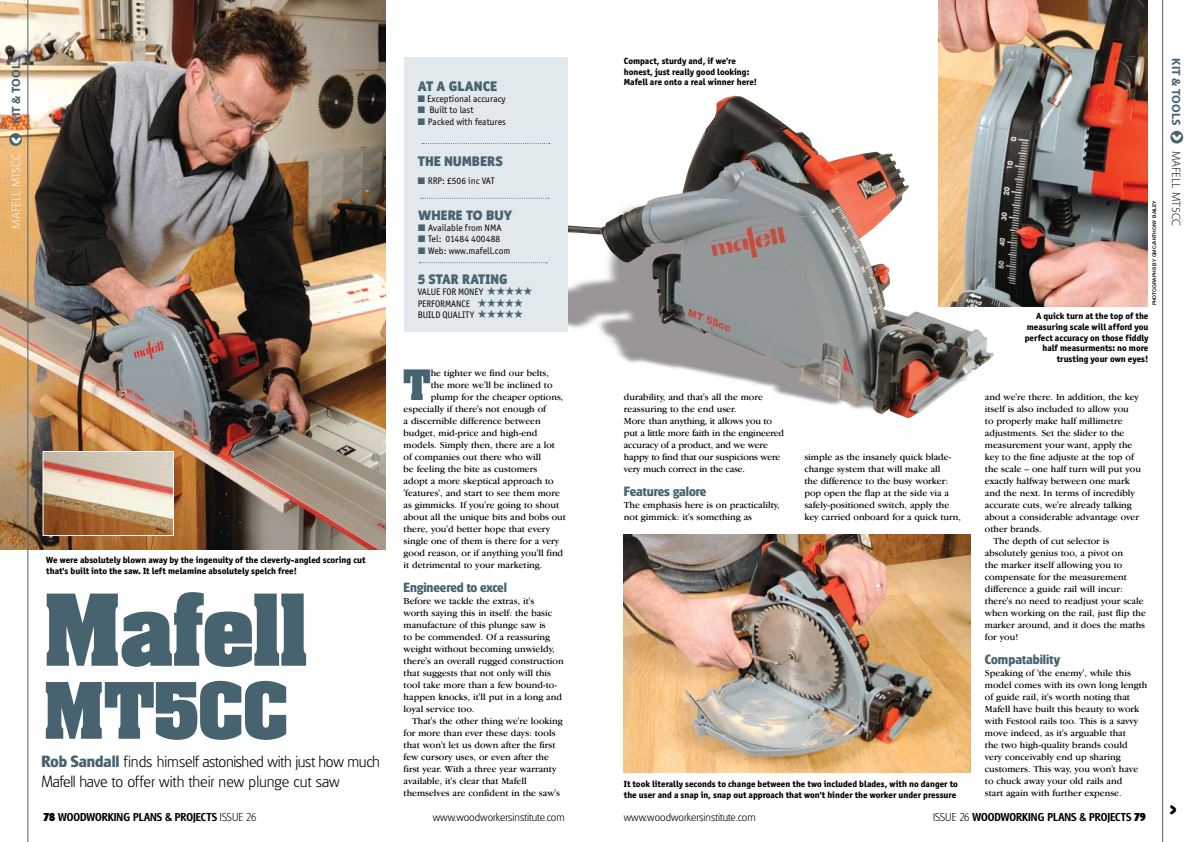
<style>
.page{position:relative;width:1191px;height:842px;background:#fff}
.page>*{position:absolute;margin:0;border:0;box-sizing:border-box;transform-origin:0 0}
.t1{font:700 84.2px "Aachen";letter-spacing:-.025em;color:#486370}
.t2{font:700 66.2px "Aachen";letter-spacing:-.01em;color:#486370}
.t3{font:700 35.7px "Aachen";color:#486370}
.t4{font:26px "VAG Rounded BT";color:#fff}
.t5{font:26px "VAG Rounded BT";color:#000}
.t6{font:300 17px/20.4px "Glasgow";letter-spacing:-.005em;color:#000}
.t7{font:700 14px "Glasgow";color:#486370}
.t8{font:900 14px "Officina San ITC";color:#486370}
.t9{font:900 14px "The Sans";color:#486370}
.t10{font:12px "Glasgow Med";color:#000}
.t11{font:300 12px "Glasgow";color:#000}
.t12{font:700 12px "Myriad Pro";color:#486370}
.t13{font:300 12px "Myriad Pro";color:#fff}
.t14{font:300 12px "Myriad Pro";color:#000}
.t15{font:9.5px/12px "Garamond IT Cby BT";color:#000}
.t16{font:9.5px/12px "Garamond IT Cby BT";letter-spacing:-.02em;color:#000}
.t17{font:9.5px/11.5px "Officina San ITC";color:#000}
.t18{font:800 9px/10.8px "Officina San ITC";color:#000}
.t19{font:500 5px "Helvetica Neue";color:#000}
.s1{color:#486370}
.s2{font-weight:700;color:#486370}
.s3{font-family:"Glasgow";font-weight:800}
.s4{font-family:"Glasgow";font-weight:300}
</style>
<div class="page">
<hr style="left:1162px;top:0;width:1px;height:842px;background:#486370">
<div style="left:1170px;top:131px;width:13px;height:13px;background:#486370;border-radius:50%"></div>
<img style="left:908px;top:306px;width:67px;height:113px">
<img style="left:0;top:0;width:386px;height:549px">
<hr style="left:27px;top:0;width:1px;height:842px;background:#486370">
<div style="left:9px;top:133px;width:13px;height:13px;background:#486370;border-radius:50%"></div>
<img style="left:45px;top:453px;width:127px;height:81px">
<div style="left:43px;top:451px;width:131px;height:85px;border:1px solid #fff"></div>
<img style="left:624px;top:535px;width:346px;height:237px">
<img style="left:938px;top:0;width:209px;height:306px">
<img style="left:547px;top:96px;width:368px;height:322px">
<div style="left:404px;top:57px;width:163px;height:274px;background:#e2e9ed"></div>
<svg style="left:421px;top:198px;width:128px;height:1px"></svg>
<svg style="left:419px;top:262px;width:128px;height:1px"></svg>
<svg style="left:422px;top:143px;width:128px;height:1px"></svg>
<p class="t18" style="left:624px;top:55px;width:135px">Compact, sturdy and, if we're honest, just really good looking:<br>Mafell are onto a real winner here!</p>
<p class="t12" style="left:8px;top:124px;width:69px;rotate:-90deg">KIT &amp; TOOLS</p>
<h3 class="t4" style="left:-3px;top:144px;width:9px;rotate:-90deg">‹</h3>
<p class="t12" style="left:1184px;top:58px;width:69px;rotate:90deg">KIT &amp; TOOLS</p>
<h3 class="t8" style="left:418px;top:77px;width:81px">AT A GLANCE</h3>
<p class="t17" style="left:418px;top:93px;width:89px"><span class="s1">■</span> Exceptional accuracy</p>
<p class="t17" style="left:418px;top:104px;width:57px"><span class="s1">■</span> Built to last</p>
<p class="t17" style="left:418px;top:116px;width:89px"><span class="s1">■</span> Packed with features</p>
<h3 class="t8" style="left:418px;top:152px;width:87px">THE NUMBERS</h3>
<p class="t17" style="left:418px;top:175px;width:78px"><span class="s1">■</span> RRP: £506 inc VAT</p>
<h3 class="t4" style="left:1158px;top:141px;width:9px;rotate:-90deg">‹</h3>
<p class="t13" style="left:9px;top:229px;width:77px;rotate:-90deg">MAFELL MT5CC</p>
<p class="t14" style="left:1183px;top:151px;width:77px;rotate:90deg">MAFELL MT5CC</p>
<p class="t19" style="left:1151px;top:305px;width:107px;rotate:-90deg">PHOTOGRAPHS BY GMC/ANTHONY BAILEY</p>
<h3 class="t9" style="left:418px;top:203px;width:95px">WHERE TO BUY</h3>
<p class="t17" style="left:418px;top:222px;width:85px"><span class="s1">■</span> Available from NMA</p>
<p class="t17" style="left:418px;top:233px;width:84px"><span class="s1">■</span> Tel: 01484 400488</p>
<p class="t17" style="left:418px;top:245px;width:94px"><span class="s1">■</span> Web: www.mafell.com</p>
<h3 class="t8" style="left:418px;top:270px;width:91px">5 STAR RATING</h3>
<p class="t17" style="left:418px;top:286px;width:116px">VALUE FOR MONEY <span class="s1">★★★★★<br></span>PERFORMANCE <span class="s1">★★★★★<br></span>BUILD QUALITY <span class="s1">★★★★★</span></p>
<p class="t18" style="left:1024px;top:310px;width:125px;text-align:right">A quick turn at the top of the measuring scale will afford you perfect accuracy on those fiddly half measurments: no more trusting your own eyes!</p>
<p class="t18" style="left:46px;top:555px;width:321px">We were absolutely blown away by the ingenuity of the cleverly-angled scoring cut that's built into the saw. It left melamine absolutely spelch free!</p>
<h1 class="t1" style="left:43px;top:569px;width:267px">Mafell</h1>
<h2 class="t2" style="left:43px;top:663px;width:248px">MT5CC</h2>
<h3 class="t6" style="left:41px;top:751px;width:340px"><span class="s2">Rob Sandall</span> finds himself astonished with just how much<br>Mafell have to offer with their new plunge cut saw</h3>
<h3 class="t3" style="left:403px;top:359px;width:29px">T</h3>
<p class="t15" style="left:431px;top:367px;width:120px">he tighter we find our belts,</p>
<p class="t15" style="left:431px;top:379px;width:123px">the more we'll be inclined to</p>
<p class="t15" style="left:431px;top:391px;width:134px">plump for the cheaper options,</p>
<p class="t15" style="left:403px;top:403px;width:144px">especially if there's not enough of</p>
<p class="t15" style="left:403px;top:415px;width:139px">a discernible difference between</p>
<p class="t15" style="left:403px;top:427px;width:135px">budget, mid-price and high-end</p>
<p class="t15" style="left:403px;top:439px;width:153px">models. Simply then, there are a lot</p>
<p class="t15" style="left:403px;top:451px;width:139px">of companies out there who will</p>
<p class="t15" style="left:403px;top:463px;width:135px">be feeling the bite as customers</p>
<p class="t15" style="left:403px;top:475px;width:152px">adopt a more skeptical approach to</p>
<p class="t15" style="left:403px;top:487px;width:158px">'features', and start to see them more</p>
<p class="t15" style="left:403px;top:499px;width:157px">as gimmicks. If you're going to shout</p>
<p class="t15" style="left:403px;top:511px;width:164px">about all the unique bits and bobs out</p>
<p class="t15" style="left:403px;top:523px;width:148px">there, you'd better hope that every</p>
<p class="t15" style="left:403px;top:535px;width:157px">single one of them is there for a very</p>
<p class="t15" style="left:403px;top:547px;width:161px">good reason, or if anything you'll find</p>
<p class="t15" style="left:403px;top:559px;width:140px">it detrimental to your marketing.</p>
<h3 class="t7" style="left:403px;top:580px;width:105px">Engineered to excel</h3>
<p class="t15" style="left:403px;top:595px;width:162px">Before we tackle the extras, it's<br>worth saying this in itself: the basic manufacture of this plunge saw is<br>to be commended. Of a reassuring weight without becoming unwieldy, there's an overall rugged construction that suggests that not only will this tool take more than a few bound-to&shy;happen knocks, it'll put in a long and loyal service too.</p>
<p class="t15" style="left:403px;top:715px;width:161px;text-indent:9px">That's the other thing we're looking for more than ever these days: tools that won't let us down after the first few cursory uses, or even after the first year. With a three year warranty available, it's clear that Mafell themselves are confident in the saw's</p>
<p class="t16" style="left:624px;top:391px;width:162px">durability, and that's all the more reassuring to the end user.<br>More than anything, it allows you to put a little more faith in the engineered accuracy of a product, and we were happy to find that our suspicions were very much correct in the case.</p>
<h3 class="t7" style="left:624px;top:484px;width:84px">Features galore</h3>
<p class="t15" style="left:624px;top:499px;width:157px">The emphasis here is on practicalilty, not gimmick: it's something as</p>
<p class="t15" style="left:804px;top:451px;width:158px">simple as the insanely quick blade&shy;change system that will make all<br>the difference to the busy worker: pop open the flap at the side via a safely-positioned switch, apply the key carried onboard for a quick turn,</p>
<p class="t18" style="left:624px;top:779px;width:335px">It took literally seconds to change between the two included blades, with no danger to the user and a snap in, snap out approach that won't hinder the worker under pressure</p>
<p class="t15" style="left:985px;top:391px;width:155px">and we're there. In addition, the key</p>
<p class="t15" style="left:985px;top:403px;width:145px">itself is also included to allow you</p>
<p class="t15" style="left:985px;top:415px;width:139px">to properly make half millimetre</p>
<p class="t15" style="left:985px;top:427px;width:141px">adjustments. Set the slider to the</p>
<p class="t15" style="left:985px;top:439px;width:149px">measurement your want, apply the</p>
<p class="t15" style="left:985px;top:451px;width:150px">key to the fine adjuste at the top of</p>
<p class="t15" style="left:985px;top:463px;width:158px">the scale – one half turn will put you</p>
<p class="t15" style="left:985px;top:475px;width:146px">exactly halfway between one mark</p>
<p class="t15" style="left:985px;top:487px;width:151px">and the next. In terms of incredibly</p>
<p class="t15" style="left:985px;top:499px;width:148px">accurate cuts, we're already talking</p>
<p class="t15" style="left:985px;top:511px;width:156px">about a considerable advantage over</p>
<p class="t15" style="left:985px;top:523px;width:58px">other brands.</p>
<p class="t15" style="left:993px;top:535px;width:117px">The depth of cut selector is</p>
<p class="t15" style="left:985px;top:547px;width:140px">absolutely genius too, a pivot on</p>
<p class="t15" style="left:985px;top:559px;width:139px">the marker itself allowing you to</p>
<p class="t15" style="left:985px;top:571px;width:143px">compensate for the measurement</p>
<p class="t15" style="left:985px;top:583px;width:139px">difference a guide rail will incur:</p>
<p class="t15" style="left:985px;top:595px;width:160px">there's no need to readjust your scale</p>
<p class="t15" style="left:985px;top:607px;width:162px">when working on the rail, just flip the</p>
<p class="t15" style="left:985px;top:619px;width:162px">marker around, and it does the maths</p>
<p class="t15" style="left:985px;top:631px;width:35px">for you!</p>
<h3 class="t7" style="left:985px;top:652px;width:77px">Compatability</h3>
<p class="t15" style="left:985px;top:667px;width:164px">Speaking of 'the enemy', while this model comes with its own long length of guide rail, it's worth noting that Mafell have built this beauty to work with Festool rails too. This is a savvy move indeed, as it's arguable that<br>the two high-quality brands could<br>very conceivably end up sharing customers. This way, you won't have to chuck away your old rails and<br>start again with further expense.</p>
<p class="t10" style="left:44px;top:810px;width:214px"><span class="s3">78</span> WOODWORKING PLANS &amp; PROJECTS <span class="s4">ISSUE 26</span></p>
<p class="t11" style="left:433px;top:811px;width:133px">www.woodworkersinstitute.com</p>
<p class="t11" style="left:624px;top:811px;width:133px">www.woodworkersinstitute.com</p>
<p class="t10" style="left:933px;top:810px;width:214px"><span class="s4">ISSUE 26</span> WOODWORKING PLANS &amp; PROJECTS <span class="s3">79</span></p>
<h3 class="t5" style="left:1176px;top:829px;width:9px;rotate:-180deg">‹</h3>
</div>
